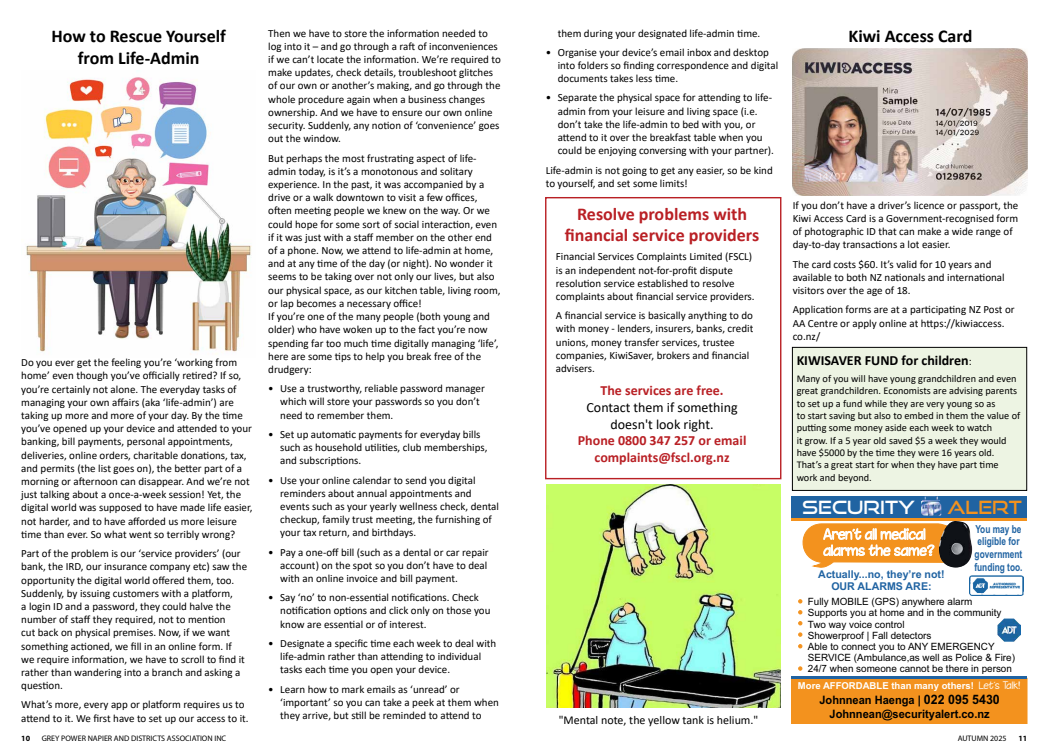
<style>
.page{position:relative;width:1049px;height:752px;background:#fff}
.page>*{position:absolute;margin:0;border:0;box-sizing:border-box;transform-origin:0 0}
.t1{font:18.3px "Good Times";color:#fff}
.t2{font:18.3px "Good Times";color:#f3921e}
.t3{font:700 18px/21.6px "Calibri";color:#000;text-align:center}
.t4{font:700 18px/21.6px "Calibri";color:#b92025;text-align:center}
.t5{font:700 14px/16.8px "Calibri";color:#b92025;text-align:center}
.t6{font:14px/16.8px "Calibri";color:#000;text-align:center}
.t7{font:700 14px "Calibri";color:#000}
.t8{font:100 13.4px/16.1px "Chinacat";color:#fff}
.t9{font:12px "Calibri";color:#000}
.t10{font:700 11.6px/13.2px "Arial";color:#000;text-align:center;scale:.95 1}
.t11{font:11px/13.2px "Calibri";color:#000}
.t12{font:700 11px/12.6px "Arial Narrow";color:#2063a2;scale:.93 1}
.t13{font:700 10.7px/12px "Arial";color:#2063a2;text-align:center}
.t14{font:10.3px/12.4px "Calibri";color:#000}
.t15{font:10px/11.2px "Arial";color:#000}
.t16{font:700 9.5px "Arial";color:#fff}
.t17{font:8px "Myriad Pro";color:#000}
.t18{font:700 8px "Myriad Pro";color:#000}
.s1{font-weight:400;font-size:11px}
.s2{font-family:"Chinacat";font-weight:100}
.s3{font-size:13px}
</style>
<div class="page">
<div style="left:792px;top:678px;width:235px;height:45px;background:#f3921e"></div>
<div style="left:792px;top:677px;width:235px;height:46px;border:1px solid #f3921e"></div>
<div style="left:792px;top:496px;width:235px;height:22px;background:#2063a2"></div>
<hr style="left:792px;top:675px;width:235px;height:3px;background:#2063a2">
<hr style="left:792px;top:518px;width:235px;height:3px;background:#f3921e">
<img style="left:921px;top:496px;width:20px;height:19px">
<svg style="left:926px;top:496px;width:10px;height:3px"></svg>
<svg style="left:802px;top:523px;width:158px;height:45px;background:#f4a13f"></svg>
<img style="left:938px;top:521px;width:34px;height:46px">
<svg style="left:798px;top:599px;width:4px;height:3px"></svg>
<svg style="left:798px;top:610px;width:4px;height:3px"></svg>
<svg style="left:798px;top:621px;width:4px;height:3px"></svg>
<svg style="left:798px;top:632px;width:4px;height:4px"></svg>
<img style="left:970px;top:575px;width:54px;height:20px">
<img style="left:997px;top:618px;width:23px;height:23px">
<svg style="left:798px;top:644px;width:4px;height:3px"></svg>
<svg style="left:798px;top:666px;width:4px;height:4px"></svg>
<img style="left:546px;top:484px;width:235px;height:224px">
<img style="left:26px;top:77px;width:226px;height:278px">
<div style="left:545px;top:197px;width:236px;height:282px;border:1px solid #b92025"></div>
<img style="left:793px;top:49px;width:235px;height:146px">
<div style="left:792px;top:347px;width:235px;height:143px;background:#edf4e3"></div>
<div style="left:792px;top:346px;width:235px;height:144px;border:1px solid #000"></div>
<h2 class="t3" style="left:51px;top:25px;width:176px">How to Rescue Yourself from Life-Admin</h2>
<p class="t11" style="left:21px;top:355px;width:233px">Do you ever get the feeling you’re ‘working from home’ even though you’ve officially retired? If so, you’re certainly not alone. The everyday tasks of managing your own affairs (aka ‘life-admin’) are taking up more and more of your day. By the time you’ve opened up your device and attended to your banking, bill payments, personal appointments, deliveries, online orders, charitable donations, tax, and permits (the list goes on), the better part of a morning or afternoon can disappear. And we’re not just talking about a once-a-week session! Yet, the digital world was supposed to have made life easier, not harder, and to have afforded us more leisure time than ever. So what went so terribly wrong?</p>
<p class="t11" style="left:21px;top:546px;width:227px">Part of the problem is our ‘service providers’ (our bank, the IRD, our insurance company etc) saw the opportunity the digital world offered them, too.<br>Suddenly, by issuing customers with a platform,<br>a login ID and a password, they could halve the number of staff they required, not to mention<br>cut back on physical premises. Now, if we want something actioned, we fill in an online form. If we require information, we have to scroll to find it rather than wandering into a branch and asking a question.</p>
<p class="t11" style="left:21px;top:697px;width:229px">What’s more, every app or platform requires us to attend to it. We first have to set up our access to it.</p>
<p class="t11" style="left:268px;top:26px;width:234px">Then we have to store the information needed to log into it – and go through a raft of inconveniences if we can’t locate the information. We’re required to make updates, check details, troubleshoot glitches of our own or another’s making, and go through the whole procedure again when a business changes ownership. And we have to ensure our own online security. Suddenly, any notion of ‘convenience’ goes out the window.</p>
<p class="t11" style="left:268px;top:151px;width:234px">But perhaps the most frustrating aspect of life&shy;admin today, is it’s a monotonous and solitary experience. In the past, it was accompanied by a drive or a walk downtown to visit a few offices, often meeting people we knew on the way. Or we could hope for some sort of social interaction, even if it was just with a staff member on the other end of a phone. Now, we attend to life-admin at home, and at any time of the day (or night). No wonder it seems to be taking over not only our lives, but also our physical space, as our kitchen table, living room, or lap becomes a necessary office!<br>If you’re one of the many people (both young and older) who have woken up to the fact you’re now spending far too much time digitally managing ‘life’, here are some tips to help you break free of the drudgery:</p>
<p class="t11" style="left:280px;top:381px;width:206px;text-indent:-12px">• Use a trustworthy, reliable password manager which will store your passwords so you don’t need to remember them.</p>
<p class="t11" style="left:280px;top:427px;width:209px;text-indent:-12px">• Set up automatic payments for everyday bills such as household utilities, club memberships, and subscriptions.</p>
<p class="t11" style="left:280px;top:472px;width:220px;text-indent:-12px">• Use your online calendar to send you digital reminders about annual appointments and events such as your yearly wellness check, dental checkup, family trust meeting, the furnishing of your tax return, and birthdays.</p>
<p class="t11" style="left:280px;top:544px;width:210px;text-align:justify;text-indent:-12px">• Pay a one-off bill (such as a dental or car repair account) on the spot so you don’t have to deal with an online invoice and bill payment.</p>
<p class="t11" style="left:280px;top:590px;width:212px;text-indent:-12px">• Say ‘no’ to non-essential notifications. Check notification options and click only on those you know are essential or of interest.</p>
<p class="t11" style="left:280px;top:636px;width:218px;text-indent:-12px">• Designate a specific time each week to deal with life-admin rather than attending to individual tasks each time you open your device.</p>
<p class="t11" style="left:280px;top:681px;width:220px;text-indent:-12px">• Learn how to mark emails as ‘unread’ or ‘important’ so you can take a peek at them when they arrive, but still be reminded to attend to</p>
<p class="t11" style="left:558px;top:26px;width:204px">them during your designated life-admin time.</p>
<p class="t11" style="left:558px;top:45px;width:222px;text-indent:-12px">• Organise your device’s email inbox and desktop into folders so finding correspondence and digital documents takes less time.</p>
<p class="t11" style="left:558px;top:91px;width:218px;text-indent:-12px">• Separate the physical space for attending to life&shy;admin from your leisure and living space (i.e. don’t take the life-admin to bed with you, or attend to it over the breakfast table when you could be enjoying conversing with your partner).</p>
<p class="t11" style="left:546px;top:163px;width:229px">Life-admin is not going to get any easier, so be kind to yourself, and set some limits!</p>
<h2 class="t4" style="left:565px;top:202px;width:196px">Resolve problems with financial service providers</h2>
<p class="t11" style="left:556px;top:250px;width:200px">Financial Services Complaints Limited (FSCL) is an independent not-for-profit dispute resolution service established to resolve complaints about financial service providers.</p>
<p class="t11" style="left:556px;top:308px;width:199px">A financial service is basically anything to do with money - lenders, insurers, banks, credit unions, money transfer services, trustee companies, KiwiSaver, brokers and financial advisers.</p>
<p class="t5" style="left:600px;top:381px;width:125px">The services are free.</p>
<p class="t6" style="left:586px;top:398px;width:153px">Contact them if something doesn't look right.</p>
<p class="t5" style="left:578px;top:432px;width:170px">Phone 0800 347 257 or email complaints@fscl.org.nz</p>
<p class="t9" style="left:559px;top:711px;width:201px">"Mental note, the yellow tank is helium."</p>
<h2 class="t3" style="left:848px;top:25px;width:125px">Kiwi Access Card</h2>
<p class="t11" style="left:793px;top:198px;width:227px">If you don’t have a driver’s licence or passport, the Kiwi Access Card is a Government-recognised form of photographic ID that can make a wide range of day-to-day transactions a lot easier.</p>
<p class="t11" style="left:793px;top:257px;width:213px">The card costs $60. It’s valid for 10 years and available to both NZ nationals and international visitors over the age of 18.</p>
<p class="t11" style="left:793px;top:302px;width:223px">Application forms are at a participating NZ Post or<br>AA Centre or apply online at https://kiwiaccess. co.nz/</p>
<p class="t7" style="left:797px;top:351px;width:176px">KIWISAVER FUND for children<span class="s1">:</span></p>
<p class="t14" style="left:797px;top:372px;width:225px">Many of you will have young grandchildren and even great grandchildren. Economists are advising parents to set up a fund while they are very young so as<br>to start saving but also to embed in them the value of putting some money aside each week to watch<br>it grow. If a 5 year old saved $5 a week they would have $5000 by the time they were 16 years old.<br>That’s a great start for when they have part time work and beyond.</p>
<h1 class="t1" style="left:802px;top:496px;width:115px">SECURITY</h1>
<h1 class="t2" style="left:947px;top:496px;width:76px">ALERT</h1>
<p class="t8" style="left:824px;top:525px;width:112px">Aren’t all medical alarms the same?</p>
<p class="t13" style="left:818px;top:568px;width:128px">Actually...no, they’re not!<br>OUR ALARMS ARE:</p>
<p class="t12" style="left:974px;top:522px;width:53px">You may be eligible for government funding too.</p>
<p class="t15" style="left:808px;top:595px;width:209px">Fully MOBILE (GPS) anywhere alarm<br>Supports you at home and in the community Two way voice control<br>Showerproof | Fall detectors<br>Able to connect you to ANY EMERGENCY SERVICE (Ambulance,as well as Police &amp; Fire)<br>24/7 when someone cannot be there in person</p>
<p class="t16" style="left:798px;top:678px;width:224px">More AFFORDABLE than many others! <span class="s2">Let’s Talk!</span></p>
<p class="t10" style="left:819px;top:693px;width:191px">Johnnean Haenga | <span class="s3">022 095 5430<br></span>Johnnean@securityalert.co.nz</p>
<p class="t18" style="left:21px;top:732px;width:10px">10</p>
<p class="t17" style="left:42px;top:732px;width:186px">GREY POWER NAPIER AND DISTRICTS ASSOCIATION INC</p>
<p class="t17" style="left:958px;top:732px;width:50px">AUTUMN 2025</p>
<p class="t18" style="left:1018px;top:732px;width:10px">11</p>
</div>
